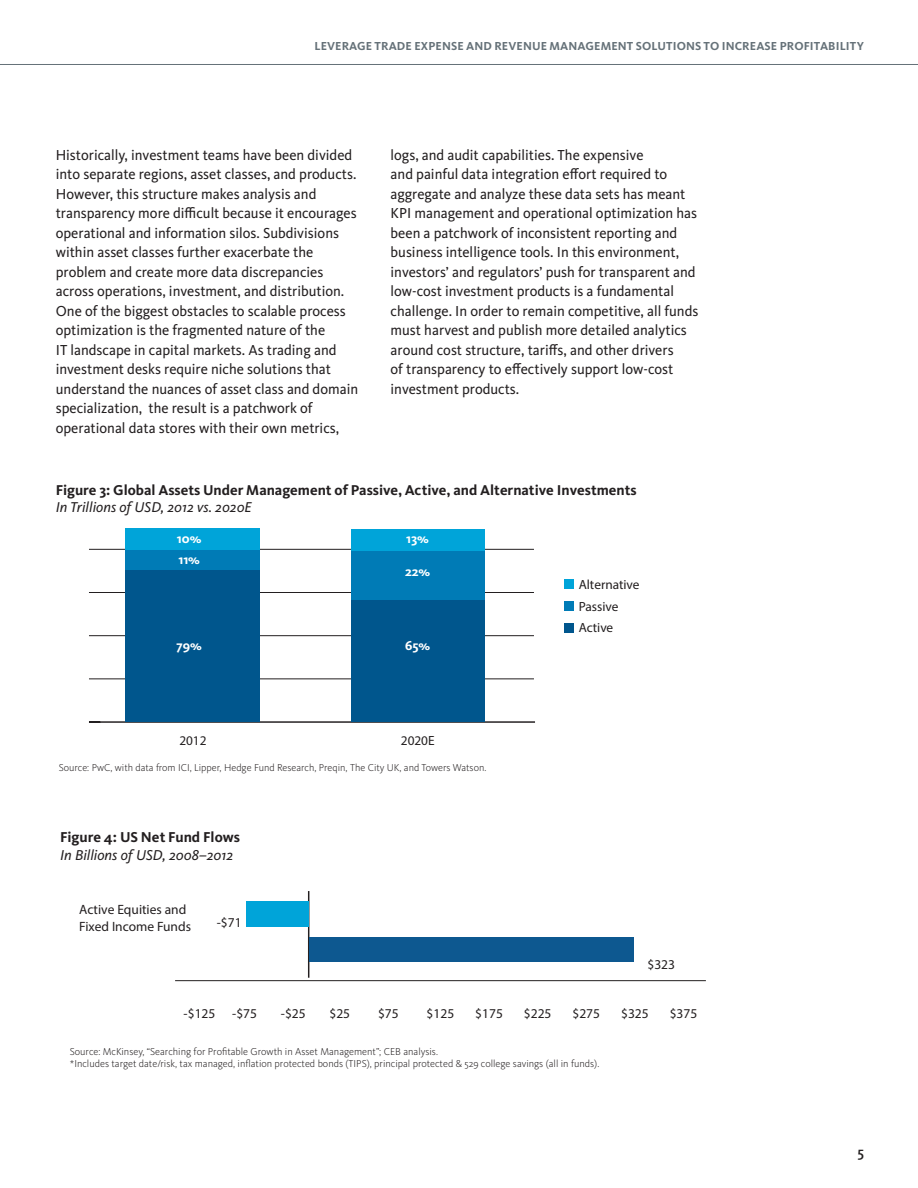
<style>
.page{position:relative;width:918px;height:1188px;background:#fff}
.page>*{position:absolute;margin:0;border:0;box-sizing:border-box;transform-origin:0 0}
.t1{font:15px/19.5px "Kievit Pro";color:#231f20}
.t2{font:500 15px "Kievit OT";color:#231f20}
.t3{font:italic 14.85px "Kievit Pro";color:#231f20}
.t4{font:700 14.85px "Kievit Pro";color:#231f20}
.t5{font:700 14.7px "Kievit Pro";color:#231f20}
.t6{font:italic 14.7px "Kievit Pro";color:#231f20}
.t7{font:13.5px/16.4px "Kievit";color:#231f20}
.t8{font:700 13.5px/21.3px "Kievit OT";color:#fff}
.t9{font:700 13.5px "Kievit";color:#231f20}
.t10{font:13.35px/21.8px "Kievit";color:#231f20}
.t11{font:700 12px "Kievit OT";letter-spacing:.01em;color:#667279}
.t12{font:300 10.35px/12.5px "Kievit OT";color:#231f20}
</style>
<div class="page">
<hr style="left:0;top:64px;width:918px;height:1px;background:#667279">
<div style="left:564px;top:579px;width:10px;height:10px;background:#00a4d9"></div>
<div style="left:564px;top:601px;width:10px;height:10px;background:#007bb6"></div>
<div style="left:564px;top:623px;width:10px;height:9px;background:#00568d"></div>
<hr style="left:89px;top:721px;width:446px;height:2px;background:#231f20">
<hr style="left:89px;top:679px;width:445px;height:1px;background:#231f20">
<hr style="left:89px;top:635px;width:445px;height:1px;background:#231f20">
<hr style="left:89px;top:592px;width:445px;height:1px;background:#231f20">
<hr style="left:89px;top:549px;width:445px;height:1px;background:#231f20">
<div style="left:126px;top:528px;width:134px;height:22px;background:#00a4d9"></div>
<div style="left:126px;top:550px;width:134px;height:20px;background:#007bb6"></div>
<div style="left:126px;top:570px;width:134px;height:152px;background:#00568d"></div>
<div style="left:351px;top:530px;width:134px;height:21px;background:#00a4d9"></div>
<div style="left:351px;top:551px;width:134px;height:49px;background:#007bb6"></div>
<div style="left:351px;top:600px;width:134px;height:122px;background:#00568d"></div>
<hr style="left:308px;top:891px;width:1px;height:87px;background:#231f20">
<div style="left:309px;top:937px;width:325px;height:25px;background:#0d5890"></div>
<div style="left:246px;top:901px;width:63px;height:26px;background:#00a4d9"></div>
<hr style="left:175px;top:980px;width:531px;height:1px;background:#231f20">
<p class="t11" style="left:314px;top:38px;width:551px">LEVERAGE TRADE EXPENSE AND REVENUE MANAGEMENT SOLUTIONS TO INCREASE PROFITABILITY</p>
<p class="t1" style="left:56px;top:145px;width:304px">Historically, investment teams have been divided into separate regions, asset classes, and products.<br>However, this structure makes analysis and transparency more difficult because it encourages operational and information silos. Subdivisions within asset classes further exacerbate the problem and create more data discrepancies across operations, investment, and distribution.<br>One of the biggest obstacles to scalable process optimization is the fragmented nature of the<br>IT landscape in capital markets. As trading and investment desks require niche solutions that understand the nuances of asset class and domain specialization, the result is a patchwork of operational data stores with their own metrics,</p>
<p class="t1" style="left:391px;top:145px;width:309px">logs, and audit capabilities. The expensive<br>and painful data integration effort required to aggregate and analyze these data sets has meant KPI management and operational optimization has been a patchwork of inconsistent reporting and business intelligence tools. In this environment, investors’ and regulators’ push for transparent and low-cost investment products is a fundamental challenge. In order to remain competitive, all funds must harvest and publish more detailed analytics around cost structure, tariffs, and other drivers<br>of transparency to effectively support low-cost investment products.</p>
<p class="t5" style="left:56px;top:481px;width:582px">Figure 3: Global Assets Under Management of Passive, Active, and Alternative Investments</p>
<p class="t6" style="left:56px;top:499px;width:198px">In Trillions of USD, 2012 vs. 2020E</p>
<p class="t8" style="left:177px;top:528px;width:26px">10%<br>11%</p>
<p class="t8" style="left:177px;top:634px;width:27px">79%</p>
<p class="t8" style="left:406px;top:528px;width:24px">13%</p>
<p class="t8" style="left:405px;top:560px;width:27px">22%</p>
<p class="t8" style="left:405px;top:634px;width:27px">65%</p>
<p class="t10" style="left:179px;top:730px;width:29px">2012</p>
<p class="t10" style="left:401px;top:730px;width:35px">2020E</p>
<p class="t12" style="left:59px;top:761px;width:429px">Source: PwC, with data from ICI, Lipper, Hedge Fund Research, Preqin, The City UK, and Towers Watson.</p>
<p class="t4" style="left:60px;top:828px;width:181px">Figure 4: US Net Fund Flows</p>
<p class="t3" style="left:60px;top:846px;width:175px">In Billions of USD, 2008–2012</p>
<p class="t7" style="left:79px;top:901px;width:113px">Active Equities and<br>Fixed Income Funds</p>
<p class="t9" style="left:217px;top:914px;width:26px">-$71</p>
<p class="t10" style="left:579px;top:573px;width:62px">Alternative</p>
<p class="t10" style="left:579px;top:595px;width:41px">Passive<br>Active</p>
<p class="t9" style="left:647px;top:956px;width:29px">$323</p>
<p class="t7" style="left:184px;top:1005px;width:75px">-$125 -$75</p>
<p class="t7" style="left:281px;top:1005px;width:26px">-$25</p>
<p class="t7" style="left:329px;top:1005px;width:22px">$25</p>
<p class="t7" style="left:378px;top:1005px;width:22px">$75</p>
<p class="t7" style="left:427px;top:1005px;width:29px">$125</p>
<p class="t7" style="left:475px;top:1005px;width:29px">$175</p>
<p class="t7" style="left:524px;top:1005px;width:29px">$225</p>
<p class="t7" style="left:572px;top:1005px;width:29px">$275</p>
<p class="t7" style="left:621px;top:1005px;width:29px">$325</p>
<p class="t7" style="left:670px;top:1005px;width:29px">$375</p>
<p class="t12" style="left:70px;top:1045px;width:531px">Source: McKinsey, “Searching for Profitable Growth in Asset Management”; CEB analysis.<br>*Includes target date/risk, tax managed, inflation protected bonds (TIPS), principal protected &amp; 529 college savings (all in funds).</p>
<p class="t2" style="left:857px;top:1143px;width:8px">5</p>
</div>
